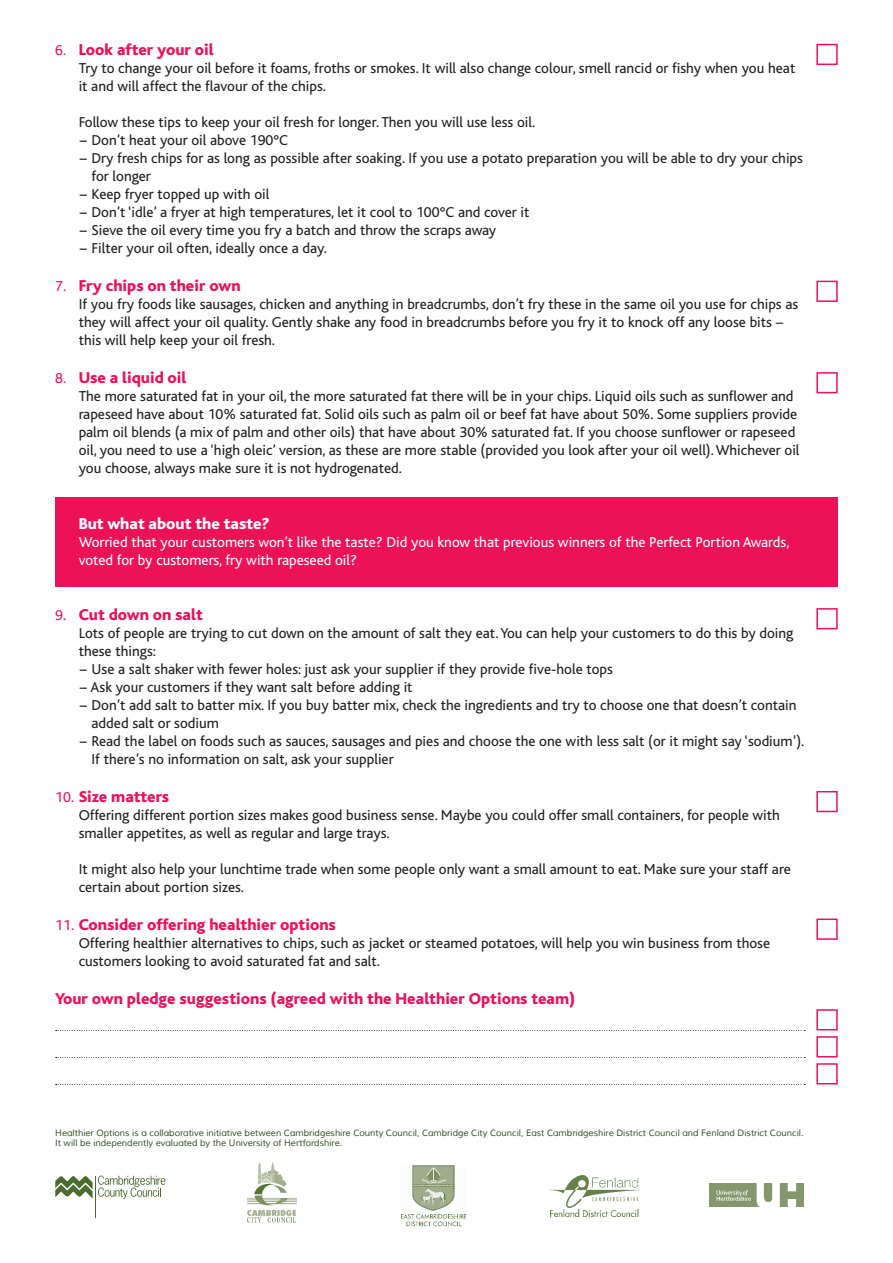
<style>
.page{position:relative;width:893px;height:1263px;background:#fff}
.page>*{position:absolute;margin:0;border:0;box-sizing:border-box;transform-origin:0 0}
.t1{font:800 16.5px "Bliss";color:#ed1157}
.t2{font:800 16.5px "Bliss";color:#fff}
.t3{font:15px/18px "Bliss";color:#231f20}
.t4{font:15px/18px "Bliss";color:#fff}
.t5{font:9px "Muli";letter-spacing:-.005em;color:#2b4c19}
.s1{font-weight:400;font-size:15px}
</style>
<div class="page">
<div style="left:55px;top:497px;width:783px;height:90px;background:#ed1157"></div>
<svg style="left:56px;top:1030px;width:749px;height:1px"></svg>
<svg style="left:56px;top:1057px;width:749px;height:1px"></svg>
<svg style="left:56px;top:1084px;width:749px;height:1px"></svg>
<div style="left:816px;top:44px;width:22px;height:21px;border:2px solid #ed1157"></div>
<div style="left:816px;top:281px;width:22px;height:21px;border:2px solid #ed1157"></div>
<div style="left:816px;top:372px;width:22px;height:21px;border:2px solid #ed1157"></div>
<div style="left:816px;top:791px;width:22px;height:21px;border:2px solid #ed1157"></div>
<div style="left:816px;top:608px;width:22px;height:21px;border:2px solid #ed1157"></div>
<hr style="left:95px;top:1176px;width:1px;height:41px;background:#496d2e">
<svg style="left:55px;top:1175px;width:111px;height:24px"></svg>
<img style="left:551px;top:1175px;width:88px;height:42px">
<img style="left:400px;top:1165px;width:67px;height:62px">
<img style="left:709px;top:1183px;width:95px;height:24px">
<img style="left:247px;top:1162px;width:50px;height:61px">
<div style="left:816px;top:918px;width:22px;height:22px;border:2px solid #ed1157"></div>
<div style="left:816px;top:1063px;width:22px;height:21px;border:2px solid #ed1157"></div>
<div style="left:816px;top:1009px;width:22px;height:21px;border:2px solid #ed1157"></div>
<div style="left:816px;top:1036px;width:22px;height:21px;border:2px solid #ed1157"></div>
<p class="t1" style="left:55px;top:41px;width:160px"><span class="s1">6.</span> Look after your oil</p>
<p class="t3" style="left:79px;top:60px;width:718px">Try to change your oil before it foams, froths or smokes. It will also change colour, smell rancid or fishy when you heat it and will affect the flavour of the chips.</p>
<p class="t3" style="left:79px;top:114px;width:458px">Follow these tips to keep your oil fresh for longer. Then you will use less oil.</p>
<p class="t3" style="left:79px;top:132px;width:211px">− Don’t heat your oil above 190°C</p>
<p class="t3" style="left:92px;top:150px;width:713px;text-indent:-13px">− Dry fresh chips for as long as possible after soaking. If you use a potato preparation you will be able to dry your chips for longer</p>
<p class="t3" style="left:79px;top:186px;width:192px">− Keep fryer topped up with oil</p>
<p class="t3" style="left:79px;top:204px;width:452px">− Don’t ‘idle’ a fryer at high temperatures, let it cool to 100°C and cover it</p>
<p class="t3" style="left:79px;top:222px;width:419px">− Sieve the oil every time you fry a batch and throw the scraps away</p>
<p class="t3" style="left:79px;top:240px;width:250px">− Filter your oil often, ideally once a day.</p>
<p class="t1" style="left:55px;top:277px;width:187px"><span class="s1">7.</span> Fry chips on their own</p>
<p class="t3" style="left:79px;top:295px;width:721px">If you fry foods like sausages, chicken and anything in breadcrumbs, don’t fry these in the same oil you use for chips as they will affect your oil quality. Gently shake any food in breadcrumbs before you fry it to knock off any loose bits – this will help keep your oil fresh.</p>
<p class="t1" style="left:55px;top:369px;width:133px"><span class="s1">8.</span> Use a liquid oil</p>
<p class="t3" style="left:79px;top:387px;width:722px">The more saturated fat in your oil, the more saturated fat there will be in your chips. Liquid oils such as sunflower and rapeseed have about 10% saturated fat. Solid oils such as palm oil or beef fat have about 50%. Some suppliers provide palm oil blends (a mix of palm and other oils) that have about 30% saturated fat. If you choose sunflower or rapeseed oil, you need to use a ‘high oleic’ version, as these are more stable (provided you look after your oil well). Whichever oil you choose, always make sure it is not hydrogenated.</p>
<p class="t2" style="left:79px;top:515px;width:192px">But what about the taste?</p>
<p class="t4" style="left:79px;top:533px;width:712px">Worried that your customers won’t like the taste? Did you know that previous winners of the Perfect Portion Awards, voted for by customers, fry with rapeseed oil?</p>
<p class="t1" style="left:55px;top:606px;width:149px"><span class="s1">9.</span> Cut down on salt</p>
<p class="t3" style="left:79px;top:625px;width:716px">Lots of people are trying to cut down on the amount of salt they eat. You can help your customers to do this by doing these things:</p>
<p class="t3" style="left:79px;top:661px;width:536px">− Use a salt shaker with fewer holes: just ask your supplier if they provide five-hole tops</p>
<p class="t3" style="left:79px;top:679px;width:335px">− Ask your customers if they want salt before adding it</p>
<p class="t3" style="left:92px;top:697px;width:706px;text-indent:-13px">− Don’t add salt to batter mix. If you buy batter mix, check the ingredients and try to choose one that doesn’t contain added salt or sodium</p>
<p class="t3" style="left:92px;top:733px;width:714px;text-indent:-13px">− Read the label on foods such as sauces, sausages and pies and choose the one with less salt (or it might say ‘sodium’).<br>If there’s no information on salt, ask your supplier</p>
<p class="t1" style="left:55px;top:788px;width:116px"><span class="s1">10.</span> Size matters</p>
<p class="t3" style="left:79px;top:807px;width:703px">Offering different portion sizes makes good business sense. Maybe you could offer small containers, for people with smaller appetites, as well as regular and large trays.</p>
<p class="t3" style="left:79px;top:861px;width:714px">It might also help your lunchtime trade when some people only want a small amount to eat. Make sure your staff are certain about portion sizes.</p>
<p class="t1" style="left:55px;top:916px;width:282px"><span class="s1">11.</span> Consider offering healthier options</p>
<p class="t3" style="left:79px;top:934px;width:693px">Offering healthier alternatives to chips, such as jacket or steamed potatoes, will help you win business from those customers looking to avoid saturated fat and salt.</p>
<p class="t1" style="left:55px;top:990px;width:522px">Your own pledge suggestions (agreed with the Healthier Options team)</p>
<p class="t5" style="left:55px;top:1127px;width:750px">Healthier Options is a collaborative initiative between Cambridgeshire County Council, Cambridge City Council, East Cambridgeshire District Council and Fenland District Council.</p>
<p class="t5" style="left:55px;top:1138px;width:288px">It will be independently evaluated by the University of Hertfordshire.</p>
</div>
